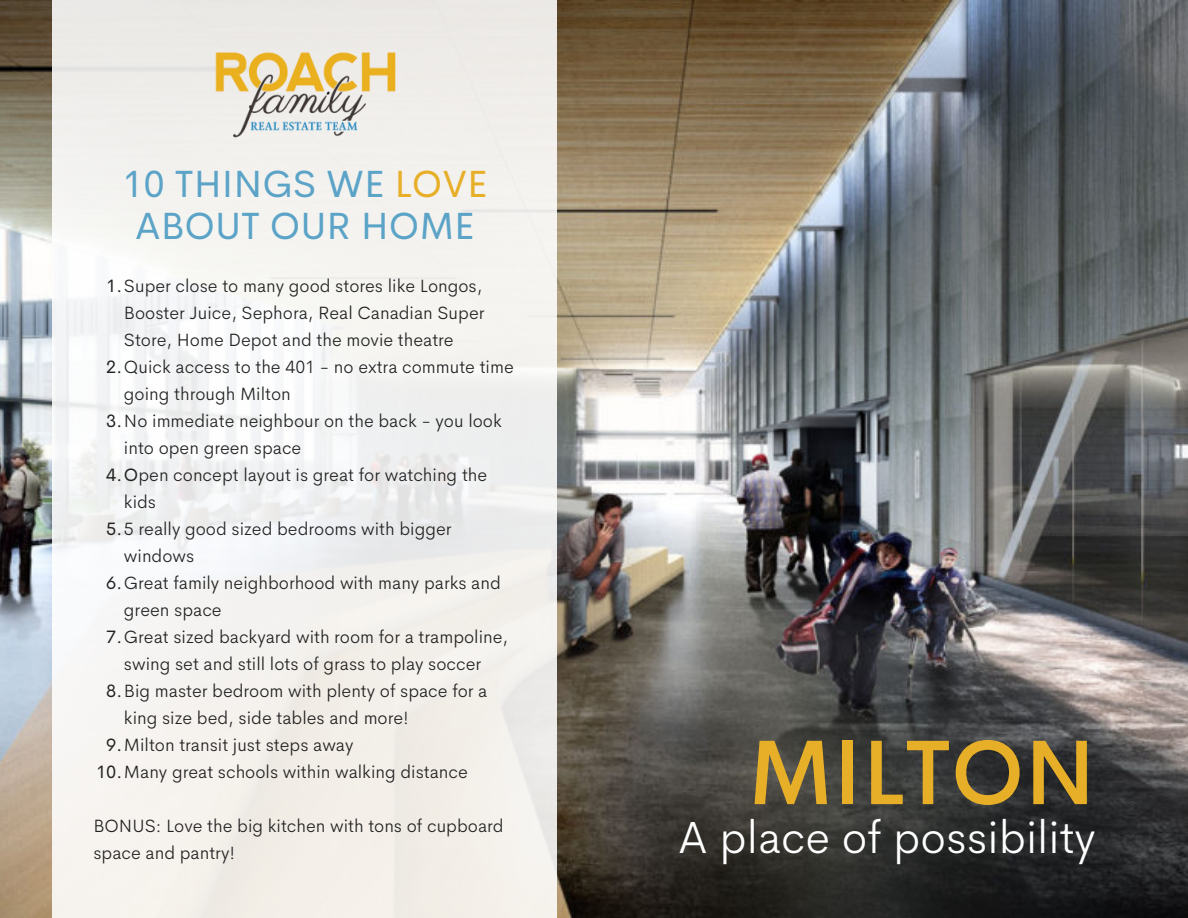
<style>
.page{position:relative;width:1188px;height:918px;background:#fff}
.page>*{position:absolute;margin:0;border:0;box-sizing:border-box;transform-origin:0 0}
.t1{font:500 91.05px "Cerebri Sans";color:#e7af27}
.t2{font:300 45.45px "Cerebri Sans";color:#fff}
.t3{font:38.1px/41.7px "Cerebri Sans";color:#5ba3c7;text-align:center}
.t4{font:300 18px/27px "Cerebri Sans";color:#222}
.s1{color:#e7af27}
.s2{font-weight:400}
</style>
<div class="page">
<img style="left:0;top:0;width:1188px;height:918px">
<div style="left:52px;top:0;width:505px;height:918px;background:linear-gradient(to right,#f5f5f4,#f1eeea)"></div>
<img style="left:168px;top:1px;width:274px;height:182px">
<p class="t3" style="left:122px;top:163px;width:367px">10 THINGS WE <span class="s1">LOVE<br></span>ABOUT OUR HOME</p>
<p class="t4" style="left:124px;top:272px;width:362px;text-align:justify;text-indent:-18px"><span class="s2">1.</span>Super close to many good stores like Longos, Booster Juice, Sephora, Real Canadian Super Store, Home Depot and the movie theatre</p>
<p class="t4" style="left:124px;top:353px;width:391px;text-indent:-18px"><span class="s2">2.</span>Quick access to the 401 - no extra commute time going through Milton</p>
<p class="t4" style="left:124px;top:407px;width:379px;text-indent:-18px"><span class="s2">3.</span>No immediate neighbour on the back - you look into open green space</p>
<p class="t4" style="left:124px;top:461px;width:365px;text-indent:-18px"><span class="s2">4.O</span>pen concept layout is great for watching the kids</p>
<p class="t4" style="left:124px;top:515px;width:329px;text-indent:-18px"><span class="s2">5.</span>5 really good sized bedrooms with bigger windows</p>
<p class="t4" style="left:124px;top:569px;width:378px;text-indent:-18px"><span class="s2">6.</span>Great family neighborhood with many parks and green space</p>
<p class="t4" style="left:106px;top:623px;width:403px;text-align:center"><span class="s2">7.</span>Great sized backyard with room for a trampoline, swing set and still lots of grass to play soccer</p>
<p class="t4" style="left:124px;top:677px;width:365px;text-indent:-18px"><span class="s2">8.</span>Big master bedroom with plenty of space for a king size bed, side tables and more!</p>
<p class="t4" style="left:106px;top:731px;width:249px"><span class="s2">9.</span>Milton transit just steps away</p>
<p class="t4" style="left:96px;top:758px;width:373px"><span class="s2">10.</span>Many great schools within walking distance</p>
<p class="t4" style="left:93px;top:812px;width:412px">BONUS: Love the big kitchen with tons of cupboard space and pantry!</p>
<p class="t1" style="left:748px;top:713px;width:349px">MILTON</p>
<p class="t2" style="left:678px;top:808px;width:419px">A place of possibility</p>
</div>
